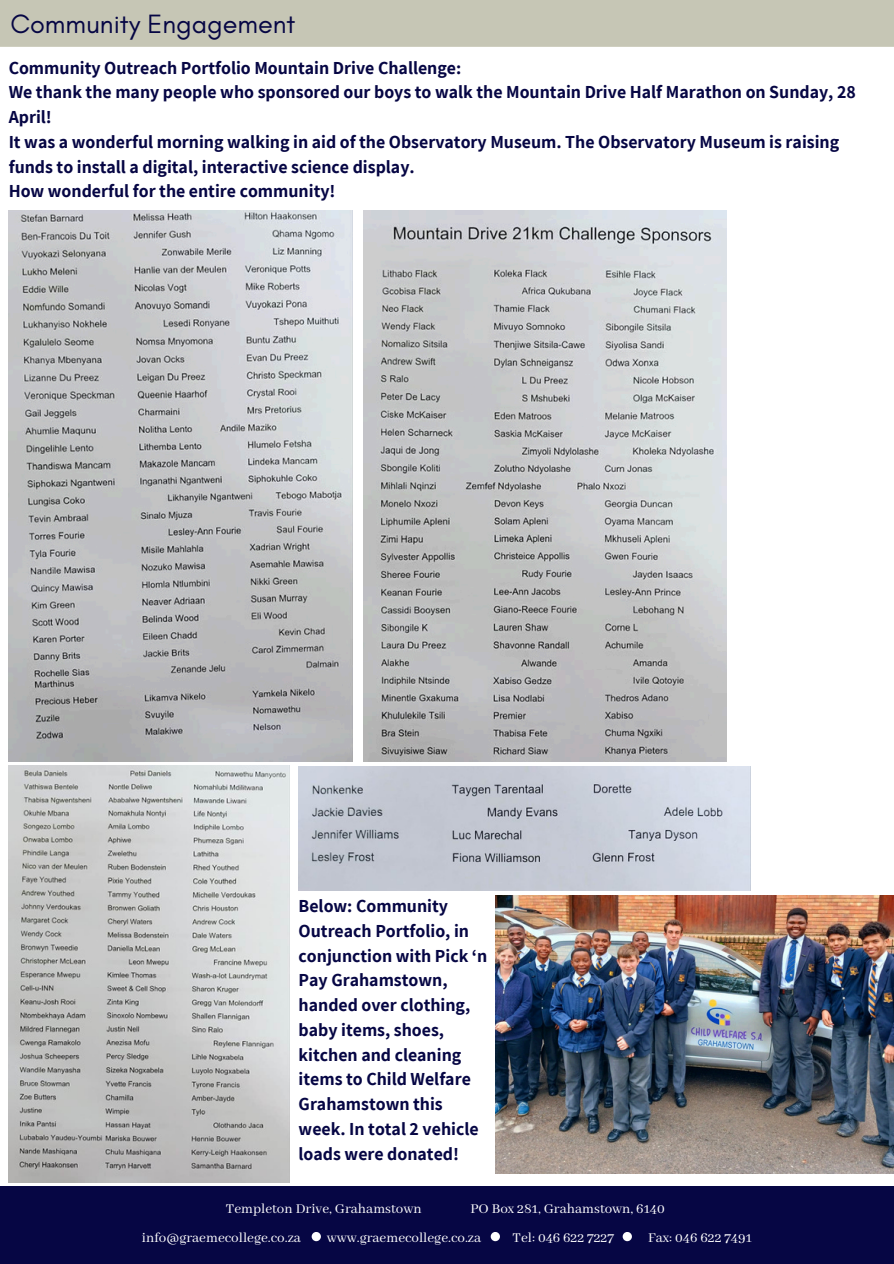
<style>
.page{position:relative;width:894px;height:1264px;background:#fff}
.page>*{position:absolute;margin:0;border:0;box-sizing:border-box;transform-origin:0 0}
.t1{font:27px "Glacial Indifference";color:#060644}
.t2{font:700 17.85px/24.8px "Assistant";color:#060644}
.t3{font:15px "Abhaya Libre";color:#fff}
</style>
<div class="page">
<div style="left:0;top:1186px;width:893px;height:77px;background:#060644"></div>
<svg style="left:490px;top:1231px;width:10px;height:10px"></svg>
<svg style="left:622px;top:1231px;width:9px;height:10px"></svg>
<svg style="left:311px;top:1231px;width:10px;height:10px"></svg>
<div style="left:0;top:0;width:893px;height:47px;background:#c6c6b5"></div>
<img style="left:9px;top:211px;width:343px;height:550px">
<img style="left:363px;top:211px;width:363px;height:550px">
<img style="left:9px;top:765px;width:280px;height:417px">
<img style="left:298px;top:767px;width:452px;height:123px">
<img style="left:495px;top:895px;width:398px;height:278px">
<p class="t1" style="left:10px;top:7px;width:286px">Community Engagement</p>
<p class="t2" style="left:9px;top:55px;width:848px">Community Outreach Portfolio Mountain Drive Challenge:<br>We thank the many people who sponsored our boys to walk the Mountain Drive Half Marathon on Sunday, 28<br>April!<br>It was a wonderful morning walking in aid of the Observatory Museum. The Observatory Museum is raising funds to install a digital, interactive science display.<br>How wonderful for the entire community!</p>
<p class="t2" style="left:298px;top:893px;width:190px">Below: Community<br>Outreach Portfolio, in conjunction with Pick ‘n<br>Pay Grahamstown, handed over clothing, baby items, shoes, kitchen and cleaning items to Child Welfare<br>Grahamstown this week. In total 2 vehicle loads were donated!</p>
<h1 class="t3" style="left:226px;top:1200px;width:197px">Templeton Drive, Grahamstown</h1>
<h1 class="t3" style="left:470px;top:1200px;width:196px">PO Box 281, Grahamstown, 6140</h1>
<h2 class="t3" style="left:142px;top:1228px;width:160px">info@graemecollege.co.za</h2>
<h2 class="t3" style="left:326px;top:1228px;width:156px">www.graemecollege.co.za</h2>
<h2 class="t3" style="left:512px;top:1228px;width:103px">Tel: 046 622 7227</h2>
<h2 class="t3" style="left:648px;top:1228px;width:105px">Fax: 046 622 7491</h2>
</div>
